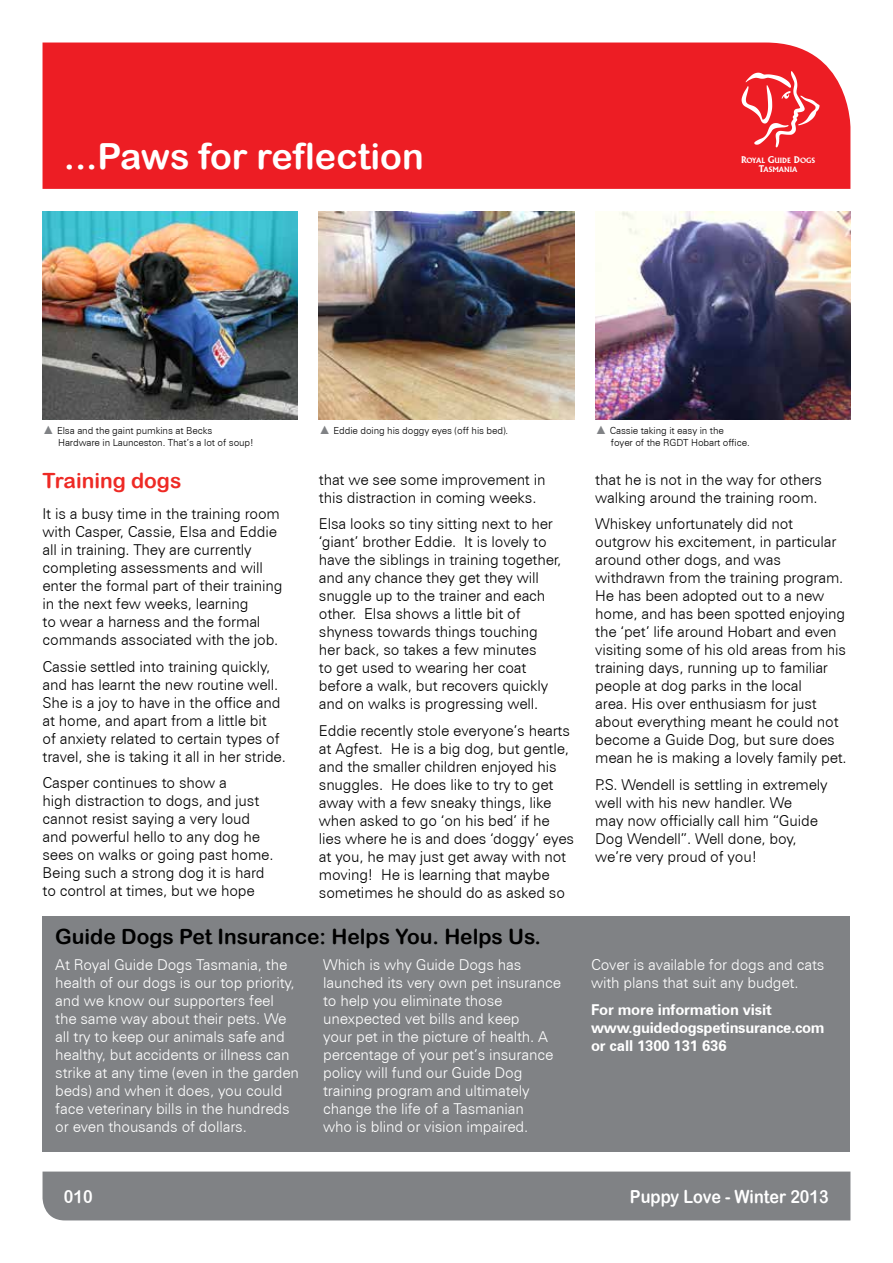
<style>
.page{position:relative;width:893px;height:1263px;background:#fff}
.page>*{position:absolute;margin:0;border:0;box-sizing:border-box;transform-origin:0 0}
.t1{font:36px "Arial Rounded MT Bold";color:#fff}
.t2{font:21px "Arial Rounded MT Bold";color:#000}
.t3{font:21px "Arial Rounded MT Bold";color:#ee2a25}
.t4{font:18px "Arial Rounded MT Bold";color:#fff;scale:.9 1}
.t5{font:300 15px/18px "Zurich BT";letter-spacing:-.01em;color:#000}
.t6{font:300 15px/18px "Zurich BT";letter-spacing:-.01em;color:#fff}
.t7{font:700 15px/18px "Zurich BT";letter-spacing:-.01em;color:#fff}
.t8{font:300 9.75px/11.7px "Zurich BT";letter-spacing:-.01em;color:#000}
.t9{font:700 7.05px "Flareserif 821 TL";letter-spacing:-.015em;color:#fff}
.s1{font-size:9px}
.s2{font-family:"Arial";font-weight:400;font-size:12px;color:#808285}
</style>
<div class="page">
<div style="left:43px;top:43px;width:807px;height:146px;background:#ed1d24"></div>
<svg style="left:742px;top:71px;width:77px;height:76px;background:#f0484e"></svg>
<div style="left:43px;top:1171px;width:807px;height:49px;background:#808285"></div>
<img style="left:43px;top:212px;width:255px;height:208px">
<img style="left:319px;top:212px;width:255px;height:208px">
<img style="left:595px;top:212px;width:255px;height:208px">
<div style="left:43px;top:916px;width:807px;height:235px;background:#808285"></div>
<h1 class="t1" style="left:64px;top:135px;width:361px">...Paws for reflection</h1>
<p class="t9" style="left:741px;top:156px;width:76px"><span class="s1">R</span>OYAL <span class="s1">G</span>UIDE <span class="s1">D</span>OGS</p>
<p class="t9" style="left:759px;top:165px;width:40px"><span class="s1">T</span>ASMANIA</p>
<p class="t8" style="left:58px;top:425px;width:197px;text-indent:-16px"><span class="s2">▲</span> Elsa and the gaint pumkins at Becks<br>Hardware in Launceston. That’s a lot of soup!</p>
<p class="t8" style="left:319px;top:425px;width:191px"><span class="s2">▲</span> Eddie doing his doggy eyes (off his bed).</p>
<p class="t8" style="left:611px;top:425px;width:140px;text-indent:-16px"><span class="s2">▲</span> Cassie taking it easy in the<br>foyer of the RGDT Hobart office.</p>
<h2 class="t3" style="left:43px;top:469px;width:140px">Training dogs</h2>
<p class="t5" style="left:43px;top:505px;width:241px">It is a busy time in the training room with Casper, Cassie, Elsa and Eddie all in training. They are currently completing assessments and will enter the formal part of their training in the next few weeks, learning<br>to wear a harness and the formal commands associated with the job.</p>
<p class="t5" style="left:43px;top:657px;width:245px">Cassie settled into training quickly, and has learnt the new routine well.<br>She is a joy to have in the office and at home, and apart from a little bit<br>of anxiety related to certain types of travel, she is taking it all in her stride.</p>
<p class="t5" style="left:43px;top:774px;width:233px">Casper continues to show a<br>high distraction to dogs, and just cannot resist saying a very loud and powerful hello to any dog he sees on walks or going past home.<br>Being such a strong dog it is hard to control at times, but we hope</p>
<p class="t5" style="left:319px;top:470px;width:228px">that we see some improvement in this distraction in coming weeks.</p>
<p class="t5" style="left:319px;top:515px;width:244px">Elsa looks so tiny sitting next to her ‘giant’ brother Eddie. It is lovely to have the siblings in training together, and any chance they get they will snuggle up to the trainer and each other. Elsa shows a little bit of shyness towards things touching her back, so takes a few minutes<br>to get used to wearing her coat before a walk, but recovers quickly and on walks is progressing well.</p>
<p class="t5" style="left:319px;top:721px;width:257px">Eddie recently stole everyone’s hearts at Agfest. He is a big dog, but gentle, and the smaller children enjoyed his snuggles. He does like to try to get away with a few sneaky things, like when asked to go ‘on his bed’ if he lies where he is and does ‘doggy’ eyes at you, he may just get away with not moving! He is learning that maybe sometimes he should do as asked so</p>
<h2 class="t2" style="left:55px;top:924px;width:487px">Guide Dogs Pet Insurance: Helps You. Helps Us.</h2>
<p class="t5" style="left:595px;top:470px;width:228px">that he is not in the way for others walking around the training room.</p>
<p class="t5" style="left:595px;top:515px;width:253px">Whiskey unfortunately did not outgrow his excitement, in particular around other dogs, and was withdrawn from the training program.<br>He has been adopted out to a new home, and has been spotted enjoying the ‘pet’ life around Hobart and even visiting some of his old areas from his training days, running up to familiar people at dog parks in the local<br>area. His over enthusiasm for just about everything meant he could not become a Guide Dog, but sure does mean he is making a lovely family pet.</p>
<p class="t5" style="left:595px;top:775px;width:234px">P.S. Wendell is settling in extremely well with his new handler. We<br>may now officially call him “Guide<br>Dog Wendell”. Well done, boy, we’re very proud of you!</p>
<p class="t6" style="left:55px;top:955px;width:245px">At Royal Guide Dogs Tasmania, the health of our dogs is our top priority, and we know our supporters feel the same way about their pets. We all try to keep our animals safe and healthy, but accidents or illness can strike at any time (even in the garden beds) and when it does, you could face veterinary bills in the hundreds or even thousands of dollars.</p>
<p class="t6" style="left:323px;top:955px;width:239px">Which is why Guide Dogs has launched its very own pet insurance to help you eliminate those unexpected vet bills and keep<br>your pet in the picture of health. A percentage of your pet’s insurance policy will fund our Guide Dog training program and ultimately change the life of a Tasmanian<br>who is blind or vision impaired.</p>
<p class="t6" style="left:591px;top:955px;width:235px">Cover is available for dogs and cats with plans that suit any budget.</p>
<p class="t7" style="left:591px;top:1000px;width:235px">For more information visit www.guidedogspetinsurance.com or call 1300 131 636</p>
<p class="t4" style="left:64px;top:1185px;width:34px">010</p>
<p class="t4" style="left:630px;top:1185px;width:222px">Puppy Love - Winter 2013</p>
</div>
